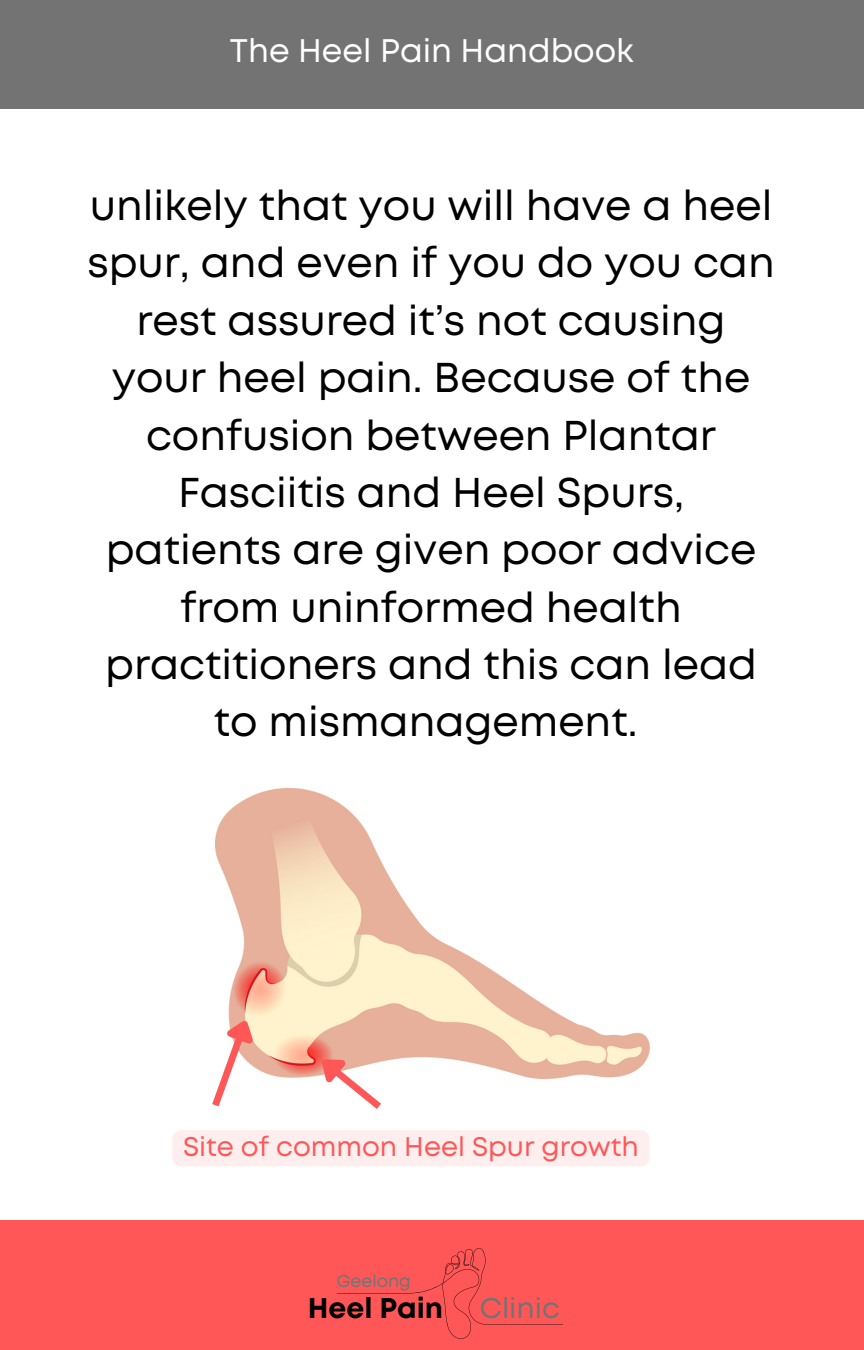
<style>
.page{position:relative;width:864px;height:1350px;background:#fff}
.page>*{position:absolute;margin:0;border:0;box-sizing:border-box;transform-origin:0 0}
.t1{font:41.62px/57.4px "Mont";color:#000;text-align:center}
.t2{font:32.62px "Mont";color:#fff}
.t3{font:700 28.57px "Mont";color:#000}
.t4{font:28.57px "Mont";color:#737373}
.t5{font:27px "Mont";color:#ff5757}
.t6{font:17.32px "Mont";color:#737373}
</style>
<div class="page">
<div style="left:0;top:1220px;width:864px;height:130px;background:#ff5757"></div>
<svg style="left:336px;top:1248px;width:227px;height:91px"></svg>
<div style="left:0;top:0;width:864px;height:109px;background:#737373"></div>
<img style="left:215px;top:788px;width:434px;height:290px">
<div style="left:172px;top:1130px;width:478px;height:36px;background:#fee;border-radius:9px"></div>
<svg style="left:212px;top:1007px;width:58px;height:100px"></svg>
<svg style="left:304px;top:1037px;width:84px;height:72px"></svg>
<p class="t2" style="left:230px;top:38px;width:406px">The Heel Pain Handbook</p>
<p class="t1" style="left:87px;top:180px;width:689px">unlikely that you will have a heel spur, and even if you do you can rest assured it’s not causing your heel pain. Because of the confusion between Plantar<br>Fasciitis and Heel Spurs, patients are given poor advice from uninformed health practitioners and this can lead to mismanagement.</p>
<p class="t5" style="left:183px;top:1136px;width:457px">Site of common Heel Spur growth</p>
<p class="t6" style="left:337px;top:1275px;width:76px">Geelong</p>
<p class="t3" style="left:308px;top:1297px;width:137px">Heel Pain</p>
<p class="t4" style="left:480px;top:1297px;width:81px">Clinic</p>
</div>
